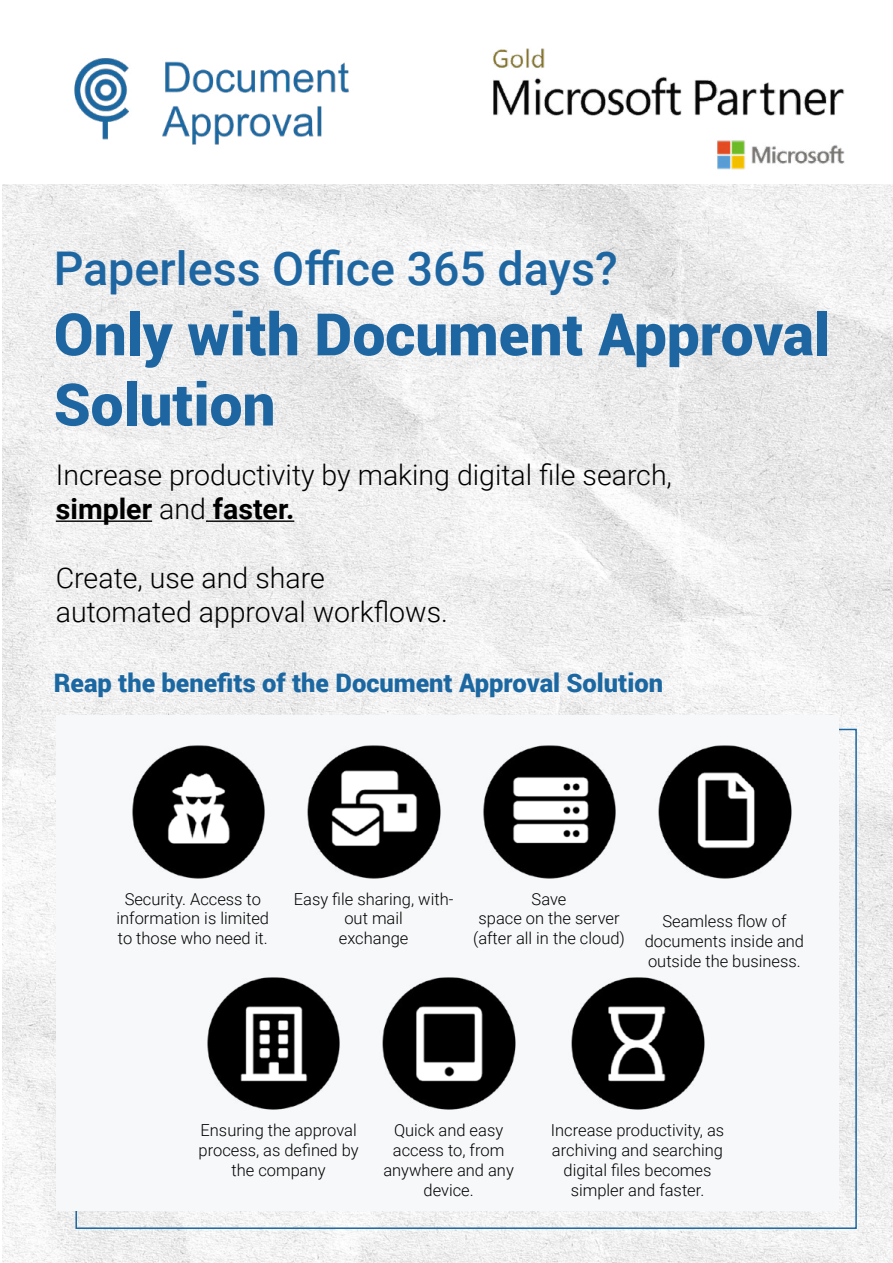
<style>
.page{position:relative;width:893px;height:1263px;background:#fff}
.page>*{position:absolute;margin:0;border:0;box-sizing:border-box;transform-origin:0 0}
.t1{font:900 58.5px/70.2px "Roboto";color:#1e66a1}
.t2{font:500 46.5px "Roboto";color:#1e66a1}
.t3{font:300 28.5px/34.2px "Roboto";color:#000}
.t4{font:900 25.5px "Roboto";color:#1b67a1}
.t5{font:300 16.5px/19.8px "Roboto";color:#000;text-align:center}
.s1{font-weight:700}
</style>
<div class="page">
<img style="left:2px;top:185px;width:891px;height:1078px">
<img style="left:493px;top:48px;width:352px;height:122px">
<img style="left:74px;top:58px;width:275px;height:87px">
<hr style="left:56px;top:520px;width:96px;height:2px;background:#000">
<hr style="left:206px;top:520px;width:88px;height:2px;background:#000">
<div style="left:57px;top:715px;width:782px;height:496px;background:#f6f8f9"></div>
<img style="left:132px;top:745px;width:660px;height:134px">
<img style="left:207px;top:977px;width:309px;height:133px">
<img style="left:571px;top:977px;width:134px;height:133px">
<h2 class="t2" style="left:54px;top:236px;width:566px">Paperless Office 365 days?</h2>
<h1 class="t1" style="left:54px;top:297px;width:778px">Only with Document Approval<br>Solution</h1>
<h3 class="t3" style="left:56px;top:457px;width:618px">Increase productivity by making digital file search, <span class="s1">simpler</span> and <span class="s1">faster.</span></h3>
<h3 class="t3" style="left:56px;top:559px;width:394px">Create, use and share automated approval workflows.</h3>
<h3 class="t4" style="left:54px;top:665px;width:611px">Reap the benefits of the Document Approval Solution</h3>
<p class="t5" style="left:117px;top:888px;width:154px">Security. Access to information is limited to those who need it.</p>
<p class="t5" style="left:294px;top:888px;width:161px">Easy file sharing, with&shy;out mail<br>exchange</p>
<p class="t5" style="left:473px;top:888px;width:153px">Save<br>space on the server (after all in the cloud)</p>
<p class="t5" style="left:645px;top:911px;width:161px">Seamless flow of documents inside and outside the business.</p>
<p class="t5" style="left:199px;top:1120px;width:162px">Ensuring the approval process, as defined by the company</p>
<p class="t5" style="left:383px;top:1120px;width:132px">Quick and easy access to, from anywhere and any device.</p>
<p class="t5" style="left:551px;top:1120px;width:175px">Increase productivity, as archiving and searching digital files becomes simpler and faster.</p>
</div>
